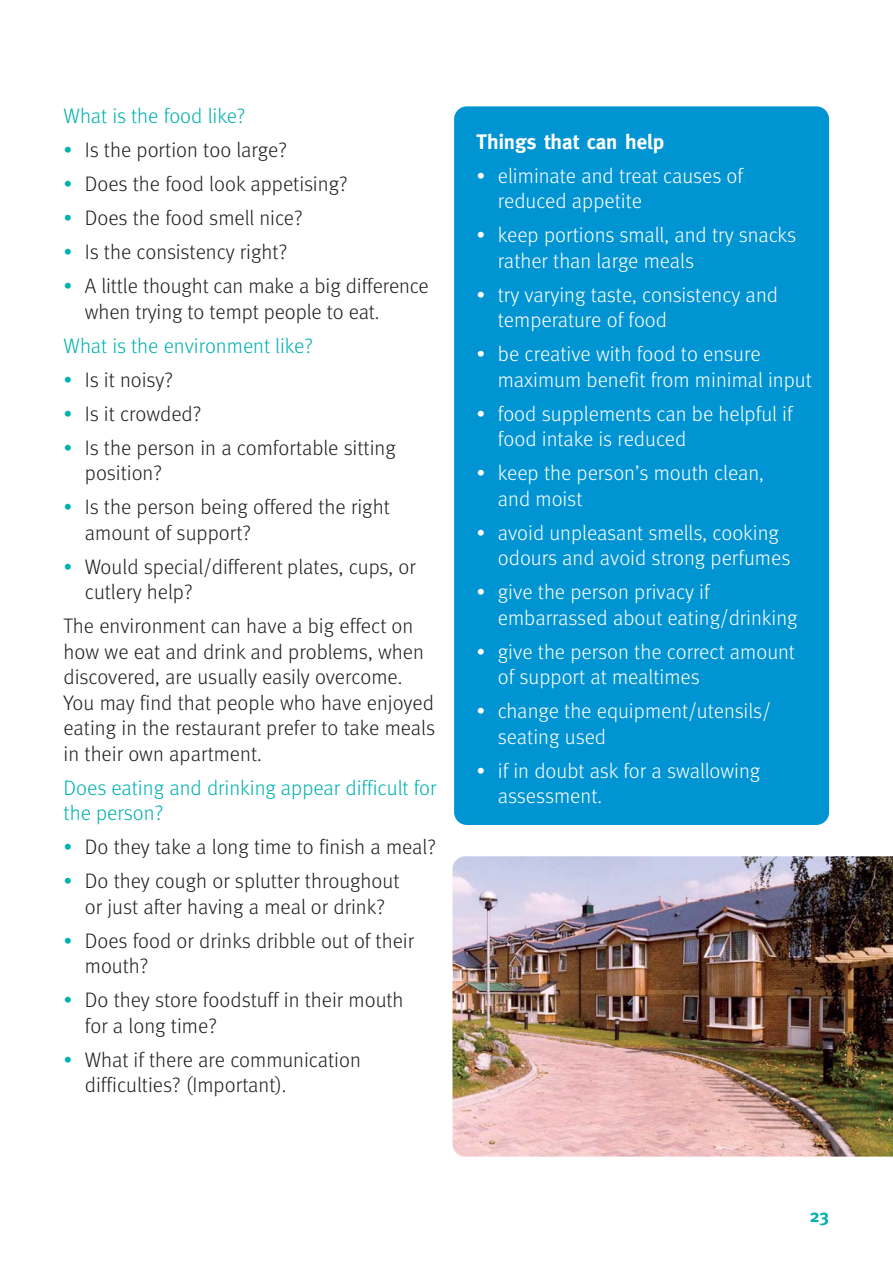
<style>
.page{position:relative;width:893px;height:1263px;background:#fff}
.page>*{position:absolute;margin:0;border:0;box-sizing:border-box;transform-origin:0 0}
.t1{font:300 21px/25.5px "Meta";color:#231f20}
.t2{font:300 21px/25.5px "Meta";color:#fff}
.t3{font:300 21px/25.5px "Meta";color:#00b1b0}
.t4{font:700 21px "Meta";color:#fff}
.t5{font:700 18px "Meta";color:#00b1b0}
.s1{color:#00b1b0}
</style>
<div class="page">
<div style="left:454px;top:106px;width:375px;height:719px;background:#0094d3;border-radius:13px"></div>
<img style="left:452px;top:856px;width:440px;height:301px">
<p class="t3" style="left:64px;top:103px;width:183px">What is the food like?</p>
<p class="t1" style="left:64px;top:137px;width:225px"><span class="s1">•</span> Is the portion too large?</p>
<p class="t1" style="left:64px;top:171px;width:286px"><span class="s1">•</span> Does the food look appetising?</p>
<p class="t1" style="left:64px;top:205px;width:241px"><span class="s1">•</span> Does the food smell nice?</p>
<p class="t1" style="left:64px;top:239px;width:225px"><span class="s1">•</span> Is the consistency right?</p>
<p class="t1" style="left:85px;top:273px;width:345px;text-indent:-21px"><span class="s1">•</span> A little thought can make a big difference when trying to tempt people to eat.</p>
<p class="t3" style="left:64px;top:332px;width:251px">What is the environment like?</p>
<p class="t1" style="left:64px;top:366px;width:111px"><span class="s1">•</span> Is it noisy?</p>
<p class="t1" style="left:64px;top:400px;width:139px"><span class="s1">•</span> Is it crowded?</p>
<p class="t1" style="left:85px;top:434px;width:312px;text-indent:-21px"><span class="s1">•</span> Is the person in a comfortable sitting position?</p>
<p class="t1" style="left:85px;top:494px;width:306px;text-indent:-21px"><span class="s1">•</span> Is the person being offered the right amount of support?</p>
<p class="t1" style="left:85px;top:553px;width:332px;text-indent:-21px"><span class="s1">•</span> Would special/different plates, cups, or cutlery help?</p>
<p class="t1" style="left:64px;top:613px;width:373px">The environment can have a big effect on how we eat and drink and problems, when discovered, are usually easily overcome.<br>You may find that people who have enjoyed eating in the restaurant prefer to take meals in their own apartment.</p>
<p class="t3" style="left:64px;top:774px;width:374px">Does eating and drinking appear difficult for the person?</p>
<p class="t1" style="left:64px;top:834px;width:374px"><span class="s1">•</span> Do they take a long time to finish a meal?</p>
<p class="t1" style="left:64px;top:868px;width:337px;text-align:center"><span class="s1">•</span> Do they cough or splutter throughout or just after having a meal or drink?</p>
<p class="t1" style="left:85px;top:927px;width:331px;text-indent:-21px"><span class="s1">•</span> Does food or drinks dribble out of their mouth?</p>
<p class="t1" style="left:85px;top:987px;width:320px;text-indent:-21px"><span class="s1">•</span> Do they store foodstuff in their mouth for a long time?</p>
<p class="t1" style="left:85px;top:1046px;width:278px;text-indent:-21px"><span class="s1">•</span> What if there are communication difficulties? (Important).</p>
<p class="t4" style="left:477px;top:129px;width:189px">Things that can help</p>
<p class="t2" style="left:498px;top:163px;width:247px;text-indent:-21px">• eliminate and treat causes of reduced appetite</p>
<p class="t2" style="left:498px;top:222px;width:300px;text-indent:-21px">• keep portions small, and try snacks rather than large meals</p>
<p class="t2" style="left:498px;top:282px;width:282px;text-indent:-21px">• try varying taste, consistency and temperature of food</p>
<p class="t2" style="left:498px;top:341px;width:315px;text-indent:-21px">• be creative with food to ensure maximum benefit from minimal input</p>
<p class="t2" style="left:498px;top:401px;width:296px;text-indent:-21px">• food supplements can be helpful if food intake is reduced</p>
<p class="t2" style="left:498px;top:460px;width:268px;text-indent:-21px">• keep the person’s mouth clean, and moist</p>
<p class="t2" style="left:498px;top:520px;width:294px;text-indent:-21px">• avoid unpleasant smells, cooking odours and avoid strong perfumes</p>
<p class="t2" style="left:498px;top:579px;width:301px;text-indent:-21px">• give the person privacy if embarrassed about eating/drinking</p>
<p class="t2" style="left:498px;top:639px;width:299px;text-indent:-21px">• give the person the correct amount of support at mealtimes</p>
<p class="t2" style="left:498px;top:698px;width:274px;text-indent:-21px">• change the equipment/utensils/ seating used</p>
<p class="t2" style="left:498px;top:758px;width:264px;text-indent:-21px">• if in doubt ask for a swallowing assessment.</p>
<p class="t5" style="left:810px;top:1205px;width:21px">23</p>
</div>
